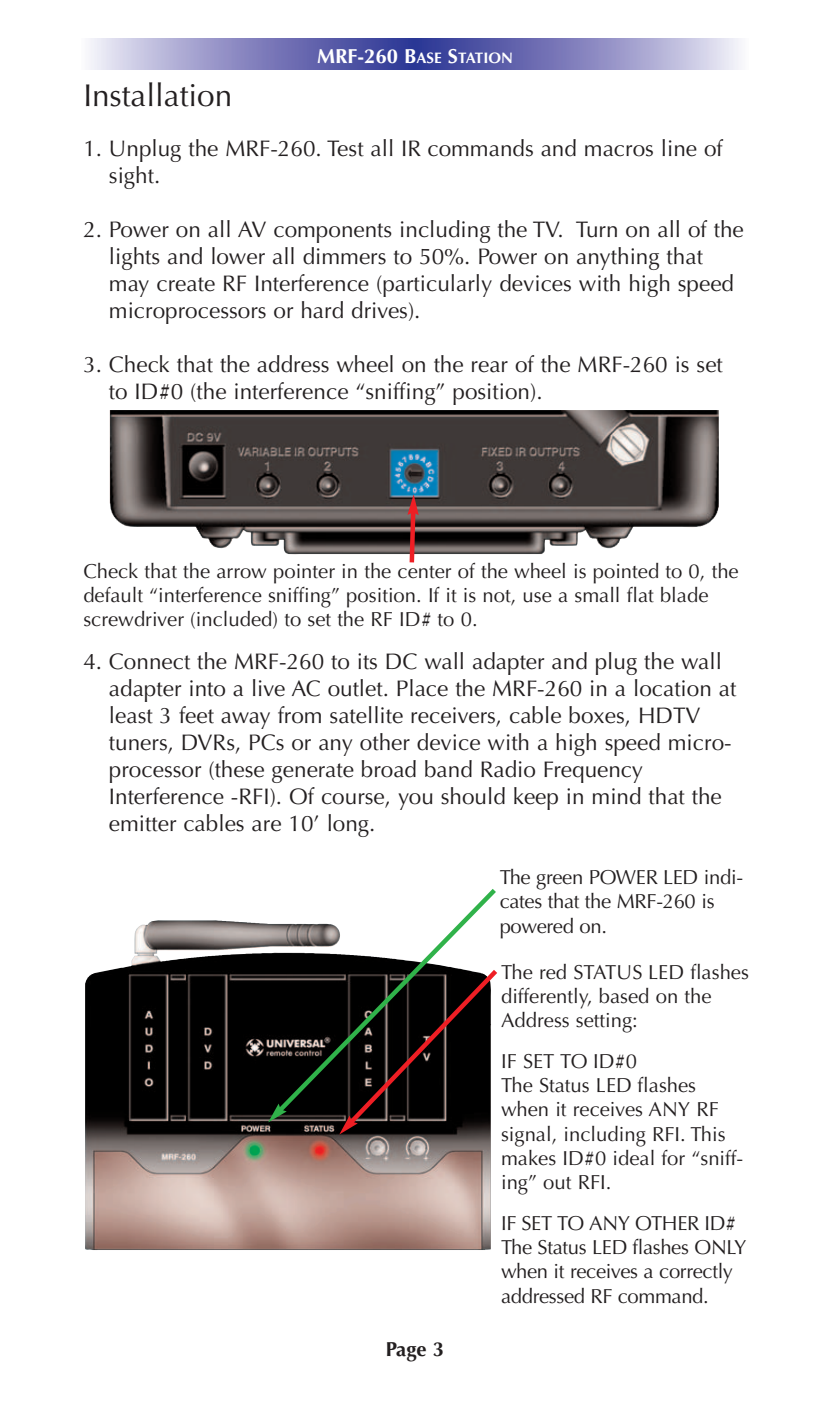
<style>
.page{position:relative;width:830px;height:1404px;background:#fff}
.page>*{position:absolute;margin:0;border:0;box-sizing:border-box;transform-origin:0 0}
.t1{font:31.5px "Optima LT Std";color:#231f20}
.t2{font:22.5px/27px "Optima LT Std";color:#231f20}
.t3{font:20.25px/24.3px "Optima LT Std";color:#231f20}
.t4{font:700 20.25px "Optima LT Std";color:#fff}
.t5{font:700 20.25px "Optima LT Std";color:#231f20}
.s1{font-size:15.3px}
</style>
<div class="page">
<div style="left:317px;top:39px;width:195px;height:30px;background:#6061ab"></div>
<div style="left:325px;top:39px;width:179px;height:30px;background:#5b5da9"></div>
<div style="left:338px;top:39px;width:153px;height:30px;background:#5458a6"></div>
<div style="left:346px;top:39px;width:137px;height:30px;background:#4f54a4"></div>
<div style="left:354px;top:39px;width:121px;height:30px;background:#4b51a2"></div>
<div style="left:363px;top:39px;width:103px;height:30px;background:#464ca0"></div>
<div style="left:371px;top:39px;width:87px;height:30px;background:#42499f"></div>
<div style="left:379px;top:39px;width:71px;height:30px;background:#3e459d"></div>
<div style="left:384px;top:39px;width:61px;height:30px;background:#3a439c"></div>
<div style="left:390px;top:39px;width:49px;height:30px;background:#36419a"></div>
<div style="left:398px;top:39px;width:34px;height:30px;background:#333d98"></div>
<div style="left:404px;top:39px;width:21px;height:30px;background:#2f3b97"></div>
<div style="left:408px;top:39px;width:13px;height:30px;background:#2b3996"></div>
<img style="left:110px;top:410px;width:608px;height:145px">
<svg style="left:407px;top:494px;width:11px;height:69px"></svg>
<img style="left:85px;top:920px;width:406px;height:330px">
<svg style="left:273px;top:889px;width:223px;height:227px"></svg>
<svg style="left:268px;top:1103px;width:18px;height:19px"></svg>
<svg style="left:339px;top:964px;width:158px;height:170px;background:#201917"></svg>
<p class="t4" style="left:317px;top:48px;width:197px">MRF-260 B<span class="s1">ASE</span> S<span class="s1">TATION</span></p>
<h1 class="t1" style="left:83px;top:83px;width:150px">Installation</h1>
<p class="t2" style="left:109px;top:137px;width:615px;text-indent:-26px">1. Unplug the MRF-260. Test all IR commands and macros line of sight.</p>
<p class="t2" style="left:109px;top:218px;width:636px;text-indent:-26px">2. Power on all AV components including the TV. Turn on all of the lights and lower all dimmers to 50%. Power on anything that may create RF Interference (particularly devices with high speed microprocessors or hard drives).</p>
<p class="t2" style="left:109px;top:353px;width:615px;text-indent:-26px">3. Check that the address wheel on the rear of the MRF-260 is set to ID#0 (the interference “sniffing” position).</p>
<p class="t3" style="left:83px;top:560px;width:656px">Check that the arrow pointer in the center of the wheel is pointed to 0, the default “interference sniffing” position. If it is not, use a small flat blade screwdriver (included) to set the RF ID# to 0.</p>
<p class="t2" style="left:109px;top:650px;width:628px;text-indent:-26px">4. Connect the MRF-260 to its DC wall adapter and plug the wall adapter into a live AC outlet. Place the MRF-260 in a location at least 3 feet away from satellite receivers, cable boxes, HDTV tuners, DVRs, PCs or any other device with a high speed micro&shy;processor (these generate broad band Radio Frequency Interference -RFI). Of course, you should keep in mind that the emitter cables are 10’ long.</p>
<p class="t5" style="left:385px;top:1340px;width:60px">Page 3</p>
<p class="t3" style="left:499px;top:867px;width:245px">The green POWER LED indi&shy;cates that the MRF-260 is powered on.</p>
<p class="t3" style="left:501px;top:961px;width:249px">The red STATUS LED flashes differently, based on the<br>Address setting:</p>
<p class="t3" style="left:501px;top:1050px;width:243px">IF SET TO ID#0<br>The Status LED flashes when it receives ANY RF signal, including RFI. This makes ID#0 ideal for “sniff&shy;ing” out RFI.</p>
<p class="t3" style="left:501px;top:1212px;width:247px">IF SET TO ANY OTHER ID#<br>The Status LED flashes ONLY when it receives a correctly addressed RF command.</p>
</div>
